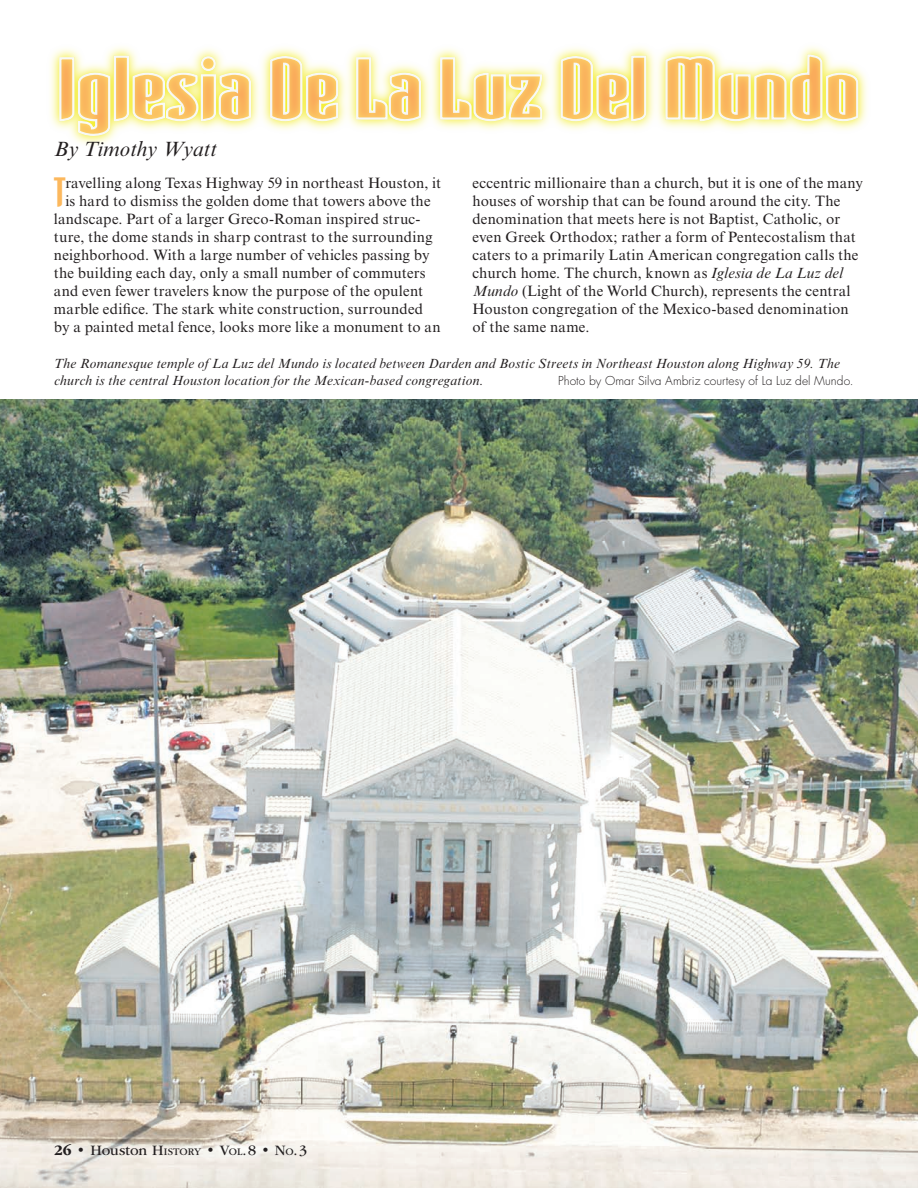
<style>
.page{position:relative;width:918px;height:1188px;background:#fff}
.page>*{position:absolute;margin:0;border:0;box-sizing:border-box;transform-origin:0 0}
.t1{font:700 38.7px "Verve Std";color:#fcb85d}
.t2{font:italic 21px "Times New Roman MT Std";letter-spacing:-.01em;color:#231f20}
.t3{font:15px/18px "Times New Roman MT Std";letter-spacing:.01em;color:#231f20}
.t4{font:15px "ITC Garamond Std";color:#231f20}
.t5{font:italic 13.5px/16.5px "Times New Roman MT Std";letter-spacing:.015em;color:#231f20}
.t6{font:300 12px "Futura Std";letter-spacing:.005em;color:#231f20}
.s1{font-style:italic}
.s2{font-weight:700}
.s3{font-style:inherit}
.s4{font-size:10.5px}
</style>
<div class="page">
<img style="left:50px;top:47px;width:817px;height:98px">
<svg style="left:58px;top:54px;width:194px;height:83px"></svg>
<svg style="left:269px;top:57px;width:70px;height:65px"></svg>
<svg style="left:355px;top:56px;width:67px;height:66px"></svg>
<svg style="left:439px;top:56px;width:105px;height:66px"></svg>
<svg style="left:559px;top:54px;width:89px;height:68px"></svg>
<svg style="left:664px;top:53px;width:196px;height:69px"></svg>
<img style="left:0;top:400px;width:918px;height:788px">
<h2 class="t2" style="left:54px;top:137px;width:165px">By Timothy Wyatt</h2>
<h1 class="t1" style="left:54px;top:168px;width:13px">T</h1>
<p class="t3" style="left:65px;top:174px;width:377px">ravelling along Texas Highway 59 in northeast Houston, it</p>
<p class="t3" style="left:65px;top:192px;width:367px">is hard to dismiss the golden dome that towers above the</p>
<p class="t3" style="left:54px;top:210px;width:368px">landscape. Part of a larger Greco-Roman inspired struc-</p>
<p class="t3" style="left:54px;top:228px;width:380px">ture, the dome stands in sharp contrast to the surrounding</p>
<p class="t3" style="left:54px;top:246px;width:377px">neighborhood. With a large number of vehicles passing by</p>
<p class="t3" style="left:54px;top:264px;width:373px">the building each day, only a small number of commuters</p>
<p class="t3" style="left:54px;top:282px;width:371px">and even fewer travelers know the purpose of the opulent</p>
<p class="t3" style="left:54px;top:300px;width:371px">marble edifice. The stark white construction, surrounded</p>
<p class="t3" style="left:54px;top:318px;width:388px">by a painted metal fence, looks more like a monument to an</p>
<p class="t3" style="left:472px;top:174px;width:392px">eccentric millionaire than a church, but it is one of the many houses of worship that can be found around the city. The denomination that meets here is not Baptist, Catholic, or even Greek Orthodox; rather a form of Pentecostalism that caters to a primarily Latin American congregation calls the church home. The church, known as <span class="s1">Iglesia de La Luz del Mundo</span> (Light of the World Church), represents the central Houston congregation of the Mexico-based denomination of the same name.</p>
<p class="t5" style="left:54px;top:356px;width:788px">The Romanesque temple of La Luz del Mundo is located between Darden and Bostic Streets in Northeast Houston along Highway 59. The church is the central Houston location for the Mexican-based congregation.</p>
<p class="t6" style="left:558px;top:373px;width:297px">Photo by Omar Silva Ambriz courtesy of La Luz del Mundo.</p>
<p class="t4" style="left:54px;top:1142px;width:255px"><span class="s2">26</span> • Houston <span class="s3">H</span><span class="s4">ISTORY</span> • <span class="s3">V</span><span class="s4">OL</span><span class="s3">.</span>8 • <span class="s3">N</span><span class="s4">O</span><span class="s3">.</span>3</p>
</div>
